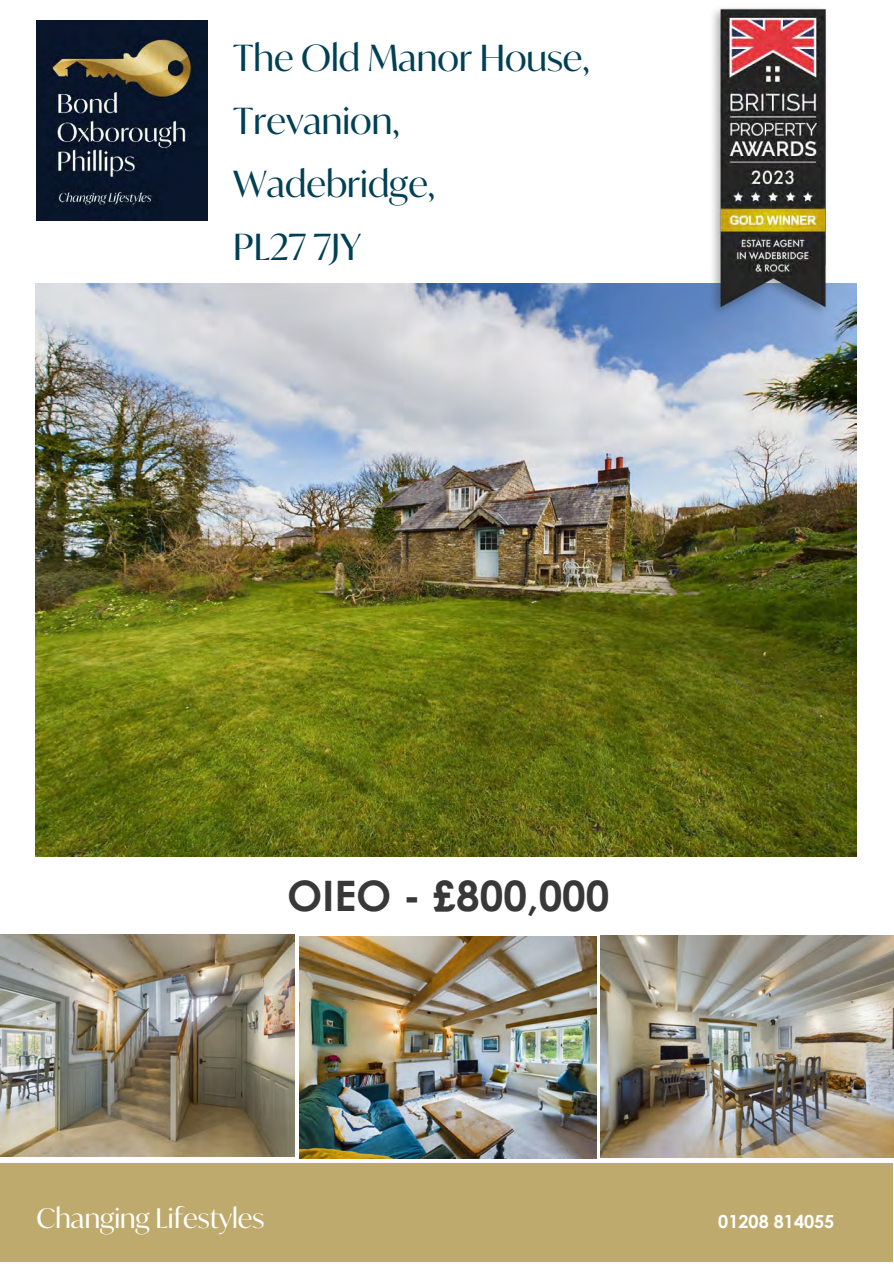
<style>
.page{position:relative;width:894px;height:1264px;background:#fff}
.page>*{position:absolute;margin:0;border:0;box-sizing:border-box;transform-origin:0 0}
.t1{font:700 42px "Century Gothic";color:#383838}
.t2{font:36px/63px "Ivy Mode";color:#004055}
.t3{font:27px "Ivy Mode";color:#fff}
.t4{font:700 18px "Century Gothic";color:#fff}
</style>
<div class="page">
<img style="left:0;top:934px;width:294px;height:222px">
<img style="left:300px;top:936px;width:296px;height:222px">
<img style="left:600px;top:935px;width:293px;height:222px">
<img style="left:36px;top:284px;width:820px;height:572px">
<div style="left:0;top:1163px;width:892px;height:98px;background:#beaa6c"></div>
<img style="left:36px;top:21px;width:171px;height:200px">
<img style="left:705px;top:8px;width:127px;height:314px">
<p class="t2" style="left:233px;top:26px;width:357px">The Old Manor House,<br>Trevanion,<br>Wadebridge,<br>PL27 7JY</p>
<p class="t1" style="left:287px;top:864px;width:323px">OIEO - £800,000</p>
<p class="t3" style="left:36px;top:1200px;width:229px">Changing Lifestyles</p>
<p class="t4" style="left:718px;top:1208px;width:118px">01208 814055</p>
</div>
